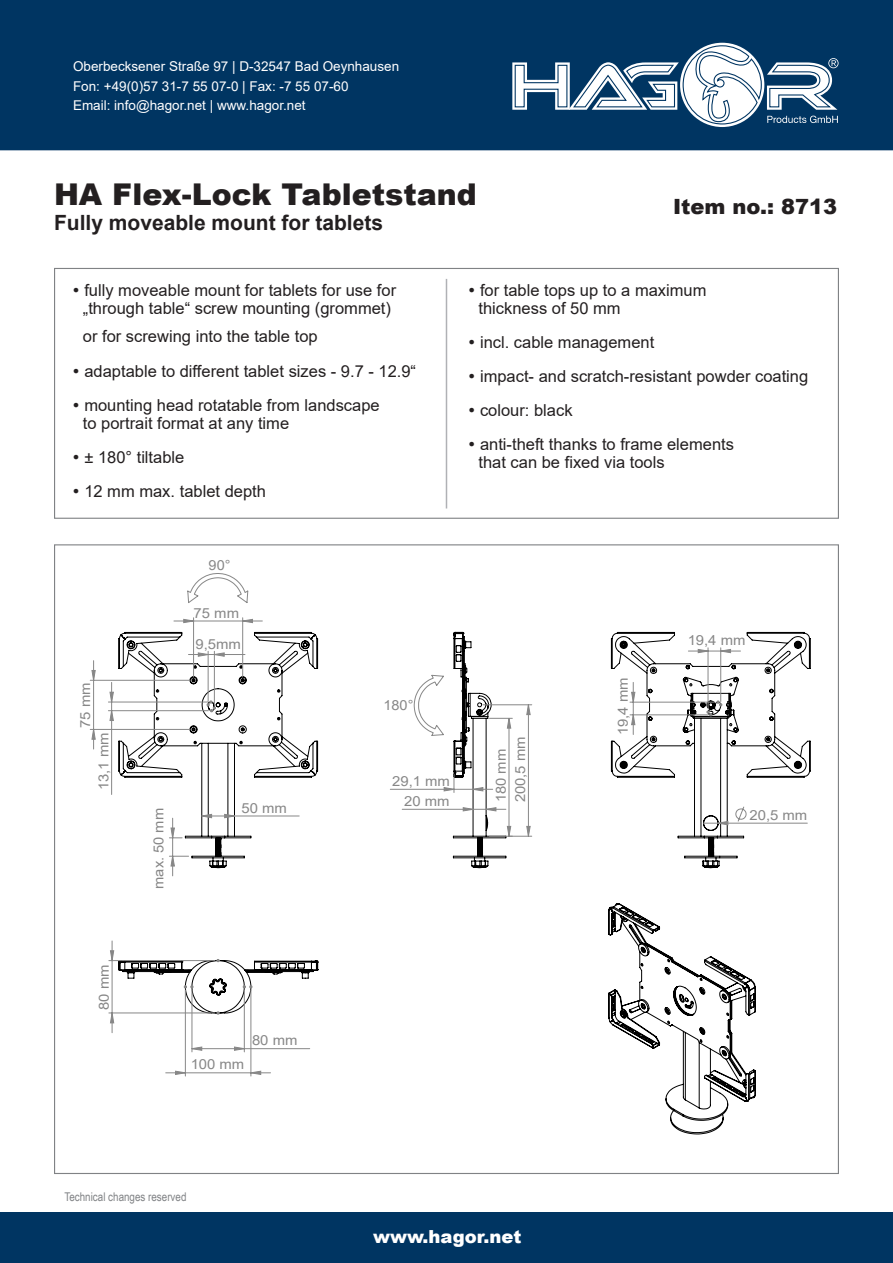
<style>
.page{position:relative;width:893px;height:1263px;background:#fff}
.page>*{position:absolute;margin:0;border:0;box-sizing:border-box;transform-origin:0 0}
.t1{font:900 30px "Arial";color:#231f20}
.t2{font:700 21px "Arial";color:#231f20}
.t3{font:900 21px "Arial";color:#231f20}
.t4{font:900 18px "Arial";color:#fff}
.t5{font:16.5px/34px "Arial";color:#231f20}
.t6{font:13.8px/20.1px "Arial";color:#878787;text-align:right;scale:1.07 1}
.t7{font:13.8px "Arial";color:#878787;scale:1.06 1}
.t8{font:13.8px "Arial";color:#878787;scale:1.05 1}
.t9{font:13.5px/19.5px "Arial";color:#fff}
.t10{font:12px "Arial Narrow";color:#808285}
</style>
<div class="page">
<svg style="left:118px;top:632px;width:51px;height:60px"></svg>
<svg style="left:610px;top:968px;width:146px;height:166px"></svg>
<svg style="left:747px;top:632px;width:64px;height:192px"></svg>
<hr style="left:108px;top:702px;width:100px;height:1px;background:#878787">
<hr style="left:108px;top:710px;width:100px;height:1px;background:#878787">
<hr style="left:109px;top:960px;width:106px;height:1px;background:#878787">
<hr style="left:109px;top:1013px;width:106px;height:1px;background:#878787">
<svg style="left:110px;top:692px;width:525px;height:331px"></svg>
<hr style="left:185px;top:990px;width:1px;height:86px;background:#878787">
<hr style="left:251px;top:990px;width:1px;height:86px;background:#878787">
<hr style="left:192px;top:990px;width:1px;height:62px;background:#878787">
<hr style="left:244px;top:990px;width:1px;height:62px;background:#878787">
<hr style="left:244px;top:1048px;width:66px;height:1px;background:#878787">
<svg style="left:166px;top:1070px;width:105px;height:5px"></svg>
<svg style="left:191px;top:1046px;width:54px;height:5px"></svg>
<hr style="left:90px;top:680px;width:100px;height:1px;background:#878787">
<hr style="left:90px;top:729px;width:100px;height:1px;background:#878787">
<svg style="left:91px;top:661px;width:5px;height:88px"></svg>
<svg style="left:183px;top:876px;width:548px;height:139px"></svg>
<hr style="left:718px;top:823px;width:89px;height:1px;background:#878787">
<svg style="left:169px;top:573px;width:578px;height:303px"></svg>
<div style="left:54px;top:268px;width:785px;height:251px;border:1px solid #808285"></div>
<hr style="left:446px;top:279px;width:1px;height:229px;background:#b0b1b5">
<div style="left:0;top:1213px;width:893px;height:50px;background:#003562"></div>
<div style="left:0;top:0;width:893px;height:150px;background:#003562"></div>
<svg style="left:502px;top:39px;width:358px;height:93px"></svg>
<p class="t9" style="left:73px;top:57px;width:328px">Oberbecksener Straße 97 | D-32547 Bad Oeynhausen<br>Fon: +49(0)57 31-7 55 07-0 | Fax: -7 55 07-60<br>Email: info@hagor.net | www.hagor.net</p>
<h1 class="t1" style="left:54px;top:173px;width:424px">HA Flex-Lock Tabletstand</h1>
<p class="t2" style="left:54px;top:208px;width:331px">Fully moveable mount for tablets</p>
<p class="t3" style="left:673px;top:191px;width:166px">Item no.: 8713</p>
<p class="t5" style="left:83px;top:281px;width:315px;line-height:18px">fully moveable mount for tablets for use for „through table“ screw mounting (grommet)</p>
<p class="t5" style="left:83px;top:320px;width:335px">or for screwing into the table top<br>adaptable to different tablet sizes - 9.7 - 12.9“ mounting head rotatable from landscape</p>
<p class="t5" style="left:83px;top:406px;width:208px">to portrait format at any time ± 180° tiltable<br>12 mm max. tablet depth</p>
<p class="t8" style="left:209px;top:556px;width:22px">90°</p>
<p class="t6" style="left:75px;top:728px;width:44px;rotate:-90deg">75 mm</p>
<p class="t6" style="left:93px;top:790px;width:56px;rotate:-90deg">13,1 mm</p>
<p class="t6" style="left:194px;top:603px;width:44px">75 mm</p>
<p class="t6" style="left:195px;top:634px;width:44px">9,5mm</p>
<p class="t7" style="left:149px;top:889px;width:78px;rotate:-90deg">max. 50 mm</p>
<p class="t6" style="left:241px;top:798px;width:44px">50 mm</p>
<p class="t8" style="left:383px;top:696px;width:30px">180°</p>
<p class="t6" style="left:392px;top:771px;width:56px">29,1 mm<br>20 mm</p>
<p class="t5" style="left:478px;top:281px;width:230px;line-height:18px">for table tops up to a maximum thickness of 50 mm</p>
<p class="t5" style="left:480px;top:325px;width:330px">incl. cable management<br>impact- and scratch-resistant powder coating colour: black<br>anti-theft thanks to frame elements</p>
<p class="t5" style="left:478px;top:445px;width:188px">that can be fixed via tools</p>
<p class="t6" style="left:491px;top:802px;width:63px;line-height:19.4px;text-align:left;rotate:-90deg">180 mm<br>200,5 mm</p>
<p class="t6" style="left:613px;top:735px;width:56px;rotate:-90deg">19,4 mm</p>
<p class="t6" style="left:688px;top:630px;width:56px">19,4 mm</p>
<p class="t6" style="left:749px;top:805px;width:56px">20,5 mm</p>
<p class="t6" style="left:94px;top:1010px;width:44px;rotate:-90deg">80 mm</p>
<p class="t6" style="left:191px;top:1054px;width:52px">100 mm</p>
<p class="t6" style="left:252px;top:1030px;width:44px">80 mm</p>
<p class="t10" style="left:65px;top:1188px;width:123px">Technical changes reserved</p>
<p class="t4" style="left:373px;top:1223px;width:150px">www.hagor.net</p>
</div>
